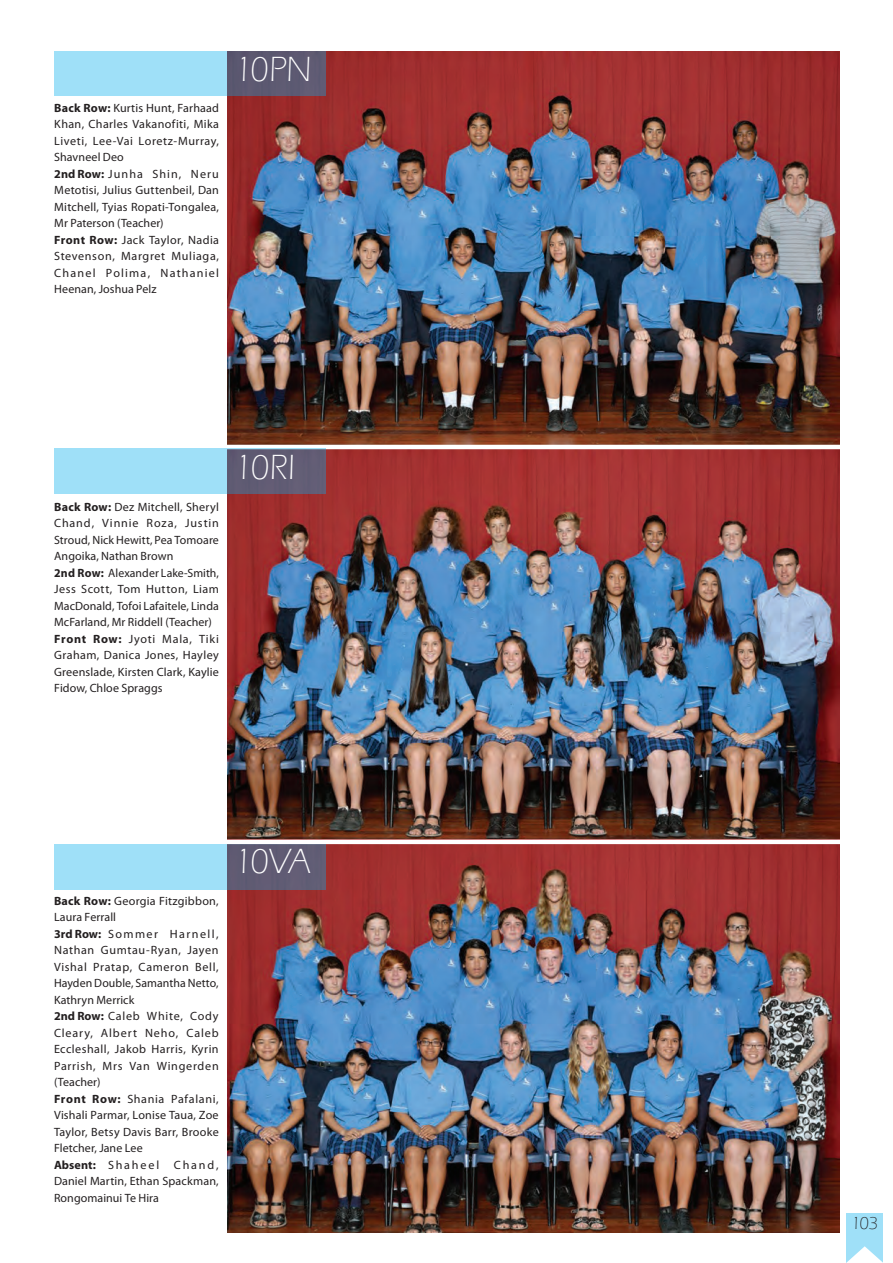
<style>
.page{position:relative;width:893px;height:1263px;background:#fff}
.page>*{position:absolute;margin:0;border:0;box-sizing:border-box;transform-origin:0 0}
.tutor_titles{font:300 36px "Eras ITC";letter-spacing:-.03em;color:#fff}
.t1{font:300 18px "Eras ITC";color:#231f20}
.Photos{font:12px/16.5px "Myriad Pro";letter-spacing:.01em;color:#231f20;text-align:justify}
.s1{font-weight:700}
</style>
<div class="page">
<div style="left:846px;top:1213px;width:37px;height:50px;background:#9fe0f8"></div>
<svg style="left:846px;top:1246px;width:37px;height:17px"></svg>
<img style="left:227px;top:52px;width:612px;height:392px">
<img style="left:227px;top:449px;width:612px;height:783px">
<hr style="left:0;top:840px;width:885px;height:4px;background:#fff">
<svg style="left:54px;top:52px;width:272px;height:44px;background:#87afc7"></svg>
<svg style="left:54px;top:449px;width:272px;height:45px;background:#88b0c8"></svg>
<svg style="left:54px;top:844px;width:272px;height:45px;background:#88afc7"></svg>
<p class="Photos" style="left:54px;top:99px;width:166px"><span class="s1">Back Row:</span> Kurtis Hunt, Farhaad Khan, Charles Vakanofiti, Mika Liveti, Lee-Vai Loretz-Murray, Shavneel Deo</p>
<p class="Photos" style="left:54px;top:165px;width:166px"><span class="s1">2nd Row:</span> Junha Shin, Neru Metotisi, Julius Guttenbeil, Dan Mitchell, Tyias Ropati-Tongalea, Mr Paterson (Teacher)</p>
<p class="Photos" style="left:54px;top:231px;width:166px"><span class="s1">Front Row:</span> Jack Taylor, Nadia Stevenson, Margret Muliaga, Chanel Polima, Nathaniel Heenan, Joshua Pelz</p>
<p class="tutor_titles" style="left:234px;top:49px;width:79px">10PN</p>
<p class="Photos" style="left:54px;top:498px;width:166px"><span class="s1">Back Row:</span> Dez Mitchell, Sheryl Chand, Vinnie Roza, Justin Stroud, Nick Hewitt, Pea Tomoare Angoika, Nathan Brown</p>
<p class="Photos" style="left:54px;top:564px;width:166px"><span class="s1">2nd Row:</span> Alexander Lake-Smith, Jess Scott, Tom Hutton, Liam MacDonald, Tofoi Lafaitele, Linda McFarland, Mr Riddell (Teacher)</p>
<p class="Photos" style="left:54px;top:630px;width:166px"><span class="s1">Front Row:</span> Jyoti Mala, Tiki Graham, Danica Jones, Hayley Greenslade, Kirsten Clark, Kaylie Fidow, Chloe Spraggs</p>
<p class="tutor_titles" style="left:234px;top:447px;width:63px">10RI</p>
<p class="Photos" style="left:54px;top:892px;width:166px"><span class="s1">Back Row:</span> Georgia Fitzgibbon,<br>Laura Ferrall</p>
<p class="Photos" style="left:54px;top:925px;width:166px"><span class="s1">3rd Row:</span> Sommer Harnell, Nathan Gumtau-Ryan, Jayen Vishal Pratap, Cameron Bell, Hayden Double, Samantha Netto, Kathryn Merrick</p>
<p class="Photos" style="left:54px;top:1008px;width:166px"><span class="s1">2nd Row:</span> Caleb White, Cody Cleary, Albert Neho, Caleb Eccleshall, Jakob Harris, Kyrin Parrish, Mrs Van Wingerden (Teacher)</p>
<p class="Photos" style="left:54px;top:1090px;width:166px"><span class="s1">Front Row:</span> Shania Pafalani, Vishali Parmar, Lonise Taua, Zoe Taylor, Betsy Davis Barr, Brooke Fletcher, Jane Lee</p>
<p class="Photos" style="left:54px;top:1156px;width:166px"><span class="s1">Absent:</span> Shaheel Chand, Daniel Martin, Ethan Spackman, Rongomainui Te Hira</p>
<p class="tutor_titles" style="left:234px;top:841px;width:79px">10VA</p>
<h2 class="t1" style="left:851px;top:1213px;width:28px">103</h2>
</div>
